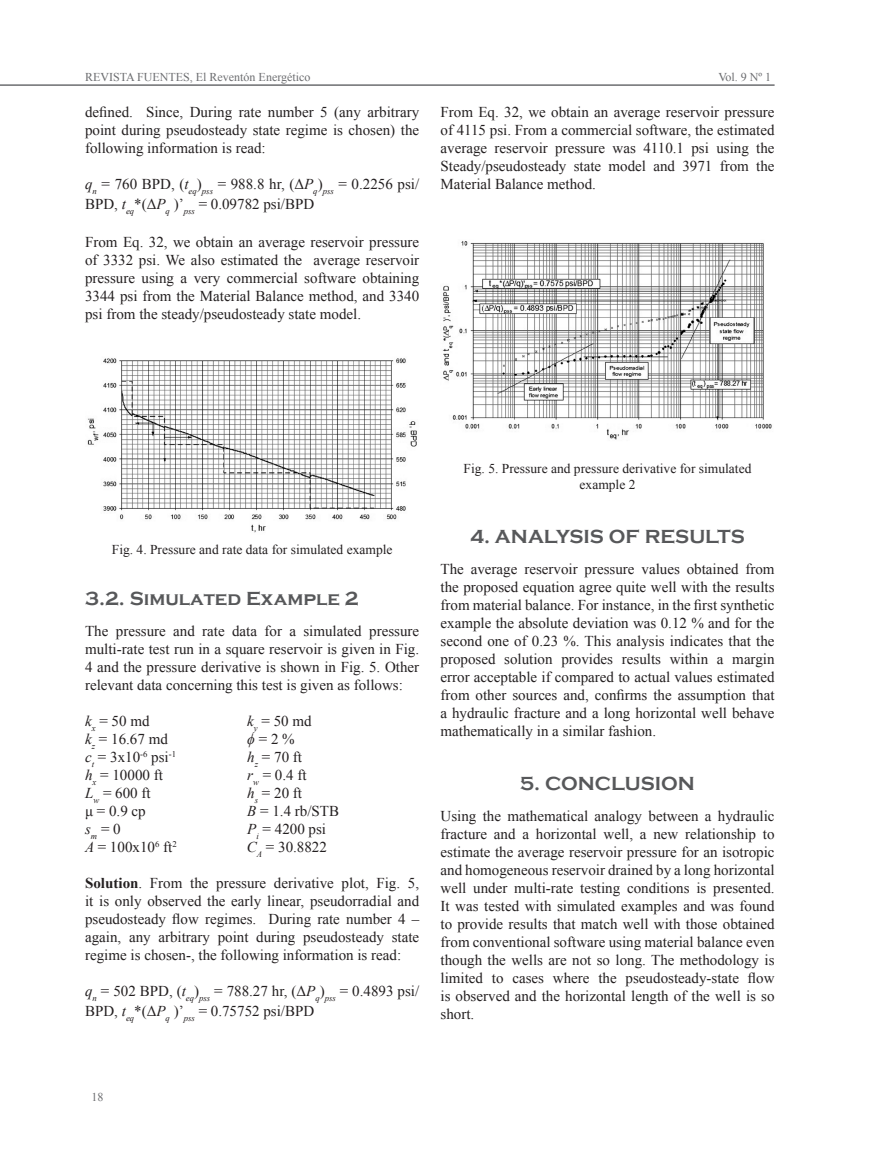
<style>
.page{position:relative;width:881px;height:1149px;background:#fff}
.page>*{position:absolute;margin:0;border:0;box-sizing:border-box;transform-origin:0 0}
.Titulos_Tipo_1{font:700 19.5px "Copperplate Gothic";color:#57585a}
.Titulos_Tipo_2{font:700 19.5px "Copperplate Gothic";color:#57585a}
.t1{font:15px/18px "Times New Roman";color:#231f20;text-align:justify}
.Pie_de_foto{font:13.5px/16.2px "Times New Roman";color:#231f20;text-align:center}
.t2{font:12px "Times New Roman";color:#6c6d70}
.s1{font-style:italic}
.s2{font-weight:700}
</style>
<div class="page">
<hr style="left:0;top:84px;width:774px;height:2px;background:#6c6d70">
<img style="left:87px;top:358px;width:330px;height:175px">
<img style="left:442px;top:241px;width:330px;height:199px">
<p class="t2" style="left:85px;top:69px;width:227px">REVISTA FUENTES, El Reventón Energético</p>
<p class="t2" style="left:718px;top:69px;width:54px">Vol. 9 Nº 1</p>
<p class="t1" style="left:85px;top:102px;width:335px">defined. Since, During rate number 5 (any arbitrary point during pseudosteady state regime is chosen) the following information is read:</p>
<p class="t1" style="left:85px;top:174px;width:335px;line-height:19.8px"><span class="s1">q</span><sub>n</sub> = 760 BPD, (<span class="s1">t</span><sub>eq</sub>)<sub>pss</sub> = 988.8 hr, (Δ<span class="s1">P</span><sub>q</sub>)<sub>pss</sub> = 0.2256 psi/<br>BPD, <span class="s1">t</span><sub>eq</sub>*(Δ<span class="s1">P</span><sub>q</sub> )’<sub>pss</sub> = 0.09782 psi/BPD</p>
<p class="t1" style="left:85px;top:232px;width:335px">From Eq. 32, we obtain an average reservoir pressure of 3332 psi. We also estimated the average reservoir pressure using a very commercial software obtaining 3344 psi from the Material Balance method, and 3340 psi from the steady/pseudosteady state model.</p>
<p class="t1" style="left:440px;top:102px;width:335px">From Eq. 32, we obtain an average reservoir pressure of 4115 psi. From a commercial software, the estimated average reservoir pressure was 4110.1 psi using the Steady/pseudosteady state model and 3971 from the Material Balance method.</p>
<p class="Pie_de_foto" style="left:112px;top:541px;width:282px">Fig. 4. Pressure and rate data for simulated example</p>
<p class="Titulos_Tipo_2" style="left:85px;top:587px;width:275px">3.2. Simulated Example 2</p>
<p class="t1" style="left:85px;top:621px;width:335px">The pressure and rate data for a simulated pressure multi-rate test run in a square reservoir is given in Fig.<br>4 and the pressure derivative is shown in Fig. 5. Other relevant data concerning this test is given as follows:</p>
<p class="t1" style="left:85px;top:711px;width:66px"><span class="s1">k</span><sub>x</sub> = 50 md</p>
<p class="t1" style="left:247px;top:711px;width:66px"><span class="s1">k</span><sub>y</sub> = 50 md</p>
<p class="t1" style="left:85px;top:729px;width:84px"><span class="s1">k</span><sub>z</sub> = 16.67 md</p>
<p class="t1" style="left:247px;top:729px;width:49px"><span class="s1">ϕ</span> = 2 %</p>
<p class="t1" style="left:85px;top:747px;width:92px"><span class="s1">c</span><sub>t</sub> = 3x10<sup>-6</sup> psi<sup>-1</sup></p>
<p class="t1" style="left:247px;top:747px;width:56px"><span class="s1">h</span><sub>z</sub> = 70 ft</p>
<p class="t1" style="left:85px;top:765px;width:79px"><span class="s1">h</span><sub>x</sub> = 10000 ft</p>
<p class="t1" style="left:247px;top:765px;width:61px"><span class="s1">r</span><sub>w</sub> = 0.4 ft</p>
<p class="t1" style="left:85px;top:783px;width:67px"><span class="s1">L</span><sub>w</sub> = 600 ft</p>
<p class="t1" style="left:247px;top:783px;width:56px"><span class="s1">h</span><sub>s</sub> = 20 ft</p>
<p class="t1" style="left:85px;top:801px;width:62px">μ = 0.9 cp</p>
<p class="t1" style="left:247px;top:801px;width:93px"><span class="s1">B</span> = 1.4 rb/STB</p>
<p class="t1" style="left:85px;top:819px;width:37px"><span class="s1">s</span><sub>m</sub> = 0</p>
<p class="t1" style="left:247px;top:819px;width:80px"><span class="s1">P</span><sub>i</sub> = 4200 psi</p>
<p class="t1" style="left:85px;top:837px;width:93px"><span class="s1">A</span> = 100x10<sup>6</sup> ft<sup>2</sup></p>
<p class="t1" style="left:247px;top:837px;width:82px"><span class="s1">C</span><sub>A</sub> = 30.8822</p>
<p class="t1" style="left:85px;top:873px;width:335px"><span class="s2">Solution</span>. From the pressure derivative plot, Fig. 5, it is only observed the early linear, pseudorradial and pseudosteady flow regimes. During rate number 4 – again, any arbitrary point during pseudosteady state regime is chosen-, the following information is read:</p>
<p class="t1" style="left:85px;top:980px;width:335px;line-height:19.8px"><span class="s1">q</span><sub>n</sub> = 502 BPD, (<span class="s1">t</span><sub>eq</sub>)<sub>pss</sub> = 788.27 hr, (Δ<span class="s1">P</span><sub>q</sub>)<sub>pss</sub> = 0.4893 psi/<br>BPD, <span class="s1">t</span><sub>eq</sub>*(Δ<span class="s1">P</span><sub>q</sub> )’<sub>pss</sub> = 0.75752 psi/BPD</p>
<p class="Pie_de_foto" style="left:463px;top:460px;width:289px">Fig. 5. Pressure and pressure derivative for simulated example 2</p>
<p class="Titulos_Tipo_1" style="left:470px;top:526px;width:276px">4. ANALYSIS OF RESULTS</p>
<p class="t1" style="left:440px;top:559px;width:335px">The average reservoir pressure values obtained from the proposed equation agree quite well with the results from material balance. For instance, in the first synthetic example the absolute deviation was 0.12 % and for the second one of 0.23 %. This analysis indicates that the proposed solution provides results within a margin error acceptable if compared to actual values estimated from other sources and, confirms the assumption that a hydraulic fracture and a long horizontal well behave mathematically in a similar fashion.</p>
<p class="Titulos_Tipo_1" style="left:520px;top:772px;width:176px">5. CONCLUSION</p>
<p class="t1" style="left:440px;top:806px;width:335px">Using the mathematical analogy between a hydraulic fracture and a horizontal well, a new relationship to estimate the average reservoir pressure for an isotropic and homogeneous reservoir drained by a long horizontal well under multi-rate testing conditions is presented.<br>It was tested with simulated examples and was found to provide results that match well with those obtained from conventional software using material balance even though the wells are not so long. The methodology is limited to cases where the pseudosteady-state flow is observed and the horizontal length of the well is so short.</p>
<p class="t2" style="left:91px;top:1088px;width:13px">18</p>
</div>
